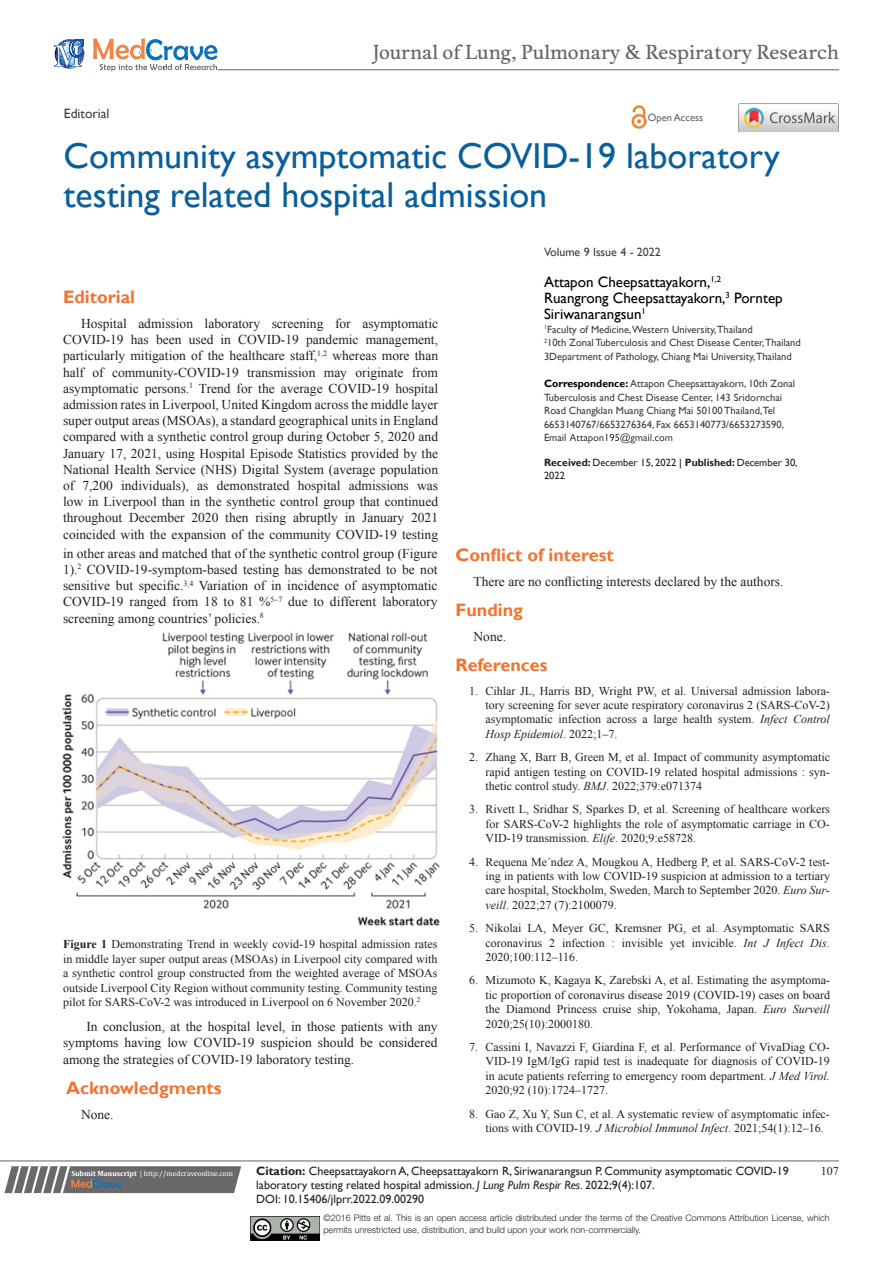
<style>
.page{position:relative;width:893px;height:1263px;background:#fff}
.page>*{position:absolute;margin:0;border:0;box-sizing:border-box;transform-origin:0 0}
.t1{font:36px/39px "Gill Sans";color:#085f9c}
.t2{font:18.6px "Musee";color:#636366}
.List_Paragraph{font:700 18px "Gill Sans";color:#f37331}
.t3{font:15px/16.2px "Gill Sans";color:#000}
.No_Spacing{font:13.5px/16.2px "Times New Roman";color:#231f20;text-align:justify}
.t4{font:13.5px "Gill Sans";color:#3e3e3f}
.t5{font:12px/14.4px "Times New Roman";color:#231f20;text-align:justify}
.Citation{font:12px/14.4px "Gill Sans";color:#231f20}
.t6{font:12px "Gill Sans";color:#3e3e3f}
.t7{font:10.5px/13.5px "Gill Sans";color:#3e3e3f}
.t8{font:10.5px/12.6px "Gill Sans";color:#231f20}
.t9{font:10.5px "Gill Sans";color:#636366}
.t10{font:300 9px/12px "Helvetica Neue LT Std";color:#231f20}
.t11{font:7.5px "Cambria";color:#fff}
.s1{font-weight:700;color:#000}
.s2{font-weight:700}
.s3{color:#000}
.s4{font-style:italic}
</style>
<div class="page">
<svg style="left:4px;top:1166px;width:237px;height:27px;background:#78787a"></svg>
<hr style="left:0;top:1161px;width:839px;height:1px;background:#626465">
<img style="left:250px;top:1216px;width:69px;height:24px">
<svg style="left:569px;top:433px;width:103px;height:10px"></svg>
<svg style="left:54px;top:39px;width:30px;height:30px"></svg>
<svg style="left:93px;top:38px;width:124px;height:33px"></svg>
<hr style="left:218px;top:70px;width:621px;height:1px;background:#626465">
<img style="left:631px;top:105px;width:16px;height:24px">
<img style="left:739px;top:104px;width:99px;height:28px">
<img style="left:62px;top:632px;width:378px;height:294px">
<p class="t4" style="left:64px;top:105px;width:47px">Editorial</p>
<p class="t2" style="left:373px;top:41px;width:468px">Journal of Lung, Pulmonary &amp; Respiratory Research</p>
<p class="t9" style="left:648px;top:112px;width:57px">Open Access</p>
<p class="t1" style="left:64px;top:137px;width:718px">Community asymptomatic COVID-19 laboratory testing related hospital admission</p>
<p class="t6" style="left:544px;top:245px;width:118px">Volume 9 Issue 4 - 2022</p>
<p class="t3" style="left:544px;top:274px;width:240px">Attapon Cheepsattayakorn,<sup>1,2<br></sup>Ruangrong Cheepsattayakorn,<sup>3</sup> Porntep<br>Siriwanarangsun<sup>1</sup></p>
<p class="t7" style="left:544px;top:323px;width:210px"><sup>1</sup>Faculty of Medicine,Western University,Thailand</p>
<p class="t7" style="left:544px;top:336px;width:258px"><sup>2</sup>10th Zonal Tuberculosis and Chest Disease Center,Thailand</p>
<p class="t7" style="left:544px;top:350px;width:249px">3Department of Pathology, Chiang Mai University,Thailand</p>
<p class="t7" style="left:544px;top:377px;width:253px"><span class="s1">Correspondence:</span> Attapon Cheepsattayakorn, 10th Zonal Tuberculosis and Chest Disease Center, 143 Sridornchai Road Changklan Muang Chiang Mai 50100 Thailand,Tel 6653140767/6653276364, Fax 6653140773/6653273590,</p>
<p class="t7" style="left:544px;top:431px;width:24px">Email</p>
<p class="t8" style="left:544px;top:457px;width:255px"><span class="s2">Received:</span> December 15, 2022 <span class="s3">|</span> <span class="s2">Published:</span> December 30,<br>2022</p>
<p class="List_Paragraph" style="left:63px;top:286px;width:74px">Editorial</p>
<p class="No_Spacing" style="left:63px;top:315px;width:377px;text-indent:18px">Hospital admission laboratory screening for asymptomatic COVID-19 has been used in COVID-19 pandemic management, particularly mitigation of the healthcare staff,<sup>1,2</sup> whereas more than half of community-COVID-19 transmission may originate from asymptomatic persons.<sup>1</sup> Trend for the average COVID-19 hospital admission rates in Liverpool, United Kingdom across the middle layer super output areas (MSOAs), a standard geographical units in England compared with a synthetic control group during October 5, 2020 and January 17, 2021, using Hospital Episode Statistics provided by the National Health Service (NHS) Digital System (average population of 7,200 individuals), as demonstrated hospital admissions was low in Liverpool than in the synthetic control group that continued throughout December 2020 then rising abruptly in January 2021 coincided with the expansion of the community COVID-19 testing</p>
<p class="List_Paragraph" style="left:455px;top:544px;width:160px">Conflict of interest</p>
<p class="No_Spacing" style="left:473px;top:573px;width:312px">There are no conflicting interests declared by the authors.</p>
<p class="List_Paragraph" style="left:455px;top:599px;width:69px">Funding</p>
<p class="No_Spacing" style="left:473px;top:628px;width:34px">None.</p>
<p class="List_Paragraph" style="left:455px;top:654px;width:94px">References</p>
<p class="t5" style="left:485px;top:683px;width:346px;text-indent:-16px">1. Cihlar JL, Harris BD, Wright PW, et al. Universal admission labora&shy;tory screening for sever acute respiratory coronavirus 2 (SARS-CoV-2) asymptomatic infection across a large health system. <span class="s4">Infect Control Hosp Epidemiol</span>. 2022;1–7.</p>
<p class="t5" style="left:485px;top:750px;width:346px;text-indent:-16px">2. Zhang X, Barr B, Green M, et al. Impact of community asymptomatic rapid antigen testing on COVID-19 related hospital admissions : syn&shy;thetic control study. <span class="s4">BMJ</span>. 2022;379:e071374</p>
<p class="t5" style="left:485px;top:802px;width:346px;text-indent:-16px">3. Rivett L, Sridhar S, Sparkes D, et al. Screening of healthcare workers for SARS-CoV-2 highlights the role of asymptomatic carriage in CO-VID-19 transmission. <span class="s4">Elife</span>. 2020;9:e58728.</p>
<p class="t5" style="left:485px;top:854px;width:346px;text-indent:-16px">4. Requena Me´ndez A, Mougkou A, Hedberg P, et al. SARS-CoV-2 test&shy;ing in patients with low COVID-19 suspicion at admission to a tertiary care hospital, Stockholm, Sweden, March to September 2020. <span class="s4">Euro Sur&shy;veill</span>. 2022;27 (7):2100079.</p>
<p class="t5" style="left:485px;top:921px;width:346px;text-indent:-16px">5. Nikolai LA, Meyer GC, Kremsner PG, et al. Asymptomatic SARS coronavirus 2 infection : invisible yet invicible. <span class="s4">Int J Infect Dis</span>.<br>2020;100:112–116.</p>
<p class="t5" style="left:485px;top:973px;width:346px;text-indent:-16px">6. Mizumoto K, Kagaya K, Zarebski A, et al. Estimating the asymptoma&shy;tic proportion of coronavirus disease 2019 (COVID-19) cases on board the Diamond Princess cruise ship, Yokohama, Japan. <span class="s4">Euro Surveill </span>2020;25(10):2000180.</p>
<p class="t5" style="left:485px;top:1040px;width:346px;text-indent:-16px">7. Cassini I, Navazzi F, Giardina F, et al. Performance of VivaDiag CO-VID-19 IgM/IgG rapid test is inadequate for diagnosis of COVID-19 in acute patients referring to emergency room department. <span class="s4">J Med Virol.<br></span>2020;92 (10):1724–1727.</p>
<p class="t5" style="left:485px;top:1106px;width:346px;text-indent:-16px">8. Gao Z, Xu Y, Sun C, et al. A systematic review of asymptomatic infec&shy;tions with COVID-19<span class="s4">. J Microbiol Immunol Infect</span>. 2021;54(1):12–16.</p>
<p class="Citation" style="left:256px;top:1163px;width:534px"><span class="s2">Citation:</span> Cheepsattayakorn A, Cheepsattayakorn R, Siriwanarangsun P. Community asymptomatic COVID-19 laboratory testing related hospital admission. <span class="s4">J Lung Pulm Respir Res.</span> 2022;9(4):107.</p>
<p class="Citation" style="left:256px;top:1192px;width:169px">DOI: 10.15406/jlprr.2022.09.00290</p>
<p class="No_Spacing" style="left:63px;top:545px;width:376px">in other areas and matched that of the synthetic control group (Figure 1).<sup>2</sup> COVID-19-symptom-based testing has demonstrated to be not sensitive but specific.<sup>3,4</sup> Variation of in incidence of asymptomatic COVID-19 ranged from 18 to 81 %<sup>5–7</sup> due to different laboratory screening among countries’ policies.<sup>8</sup></p>
<p class="t5" style="left:63px;top:937px;width:376px"><span class="s2">Figure 1</span> Demonstrating Trend in weekly covid-19 hospital admission rates in middle layer super output areas (MSOAs) in Liverpool city compared with a synthetic control group constructed from the weighted average of MSOAs outside Liverpool City Region without community testing. Community testing pilot for SARS-CoV-2 was introduced in Liverpool on 6 November 2020.<sup>2</sup></p>
<p class="No_Spacing" style="left:63px;top:1018px;width:376px;text-indent:23px">In conclusion, at the hospital level, in those patients with any symptoms having low COVID-19 suspicion should be considered among the strategies of COVID-19 laboratory testing.</p>
<p class="List_Paragraph" style="left:66px;top:1077px;width:157px">Acknowledgments</p>
<p class="No_Spacing" style="left:81px;top:1106px;width:34px">None.</p>
<p class="t5" style="left:821px;top:1163px;width:19px">107</p>
<p class="t10" style="left:323px;top:1212px;width:508px">©2016 Pitts et al. This is an open access article distributed under the terms of the Creative Commons Attribution License, which permits unrestricted use, distribution, and build upon your work non-commercially.</p>
<p class="t11" style="left:71px;top:1169px;width:163px"><span class="s2">Submit Manuscript</span> | http://medcraveonline.com</p>
</div>
